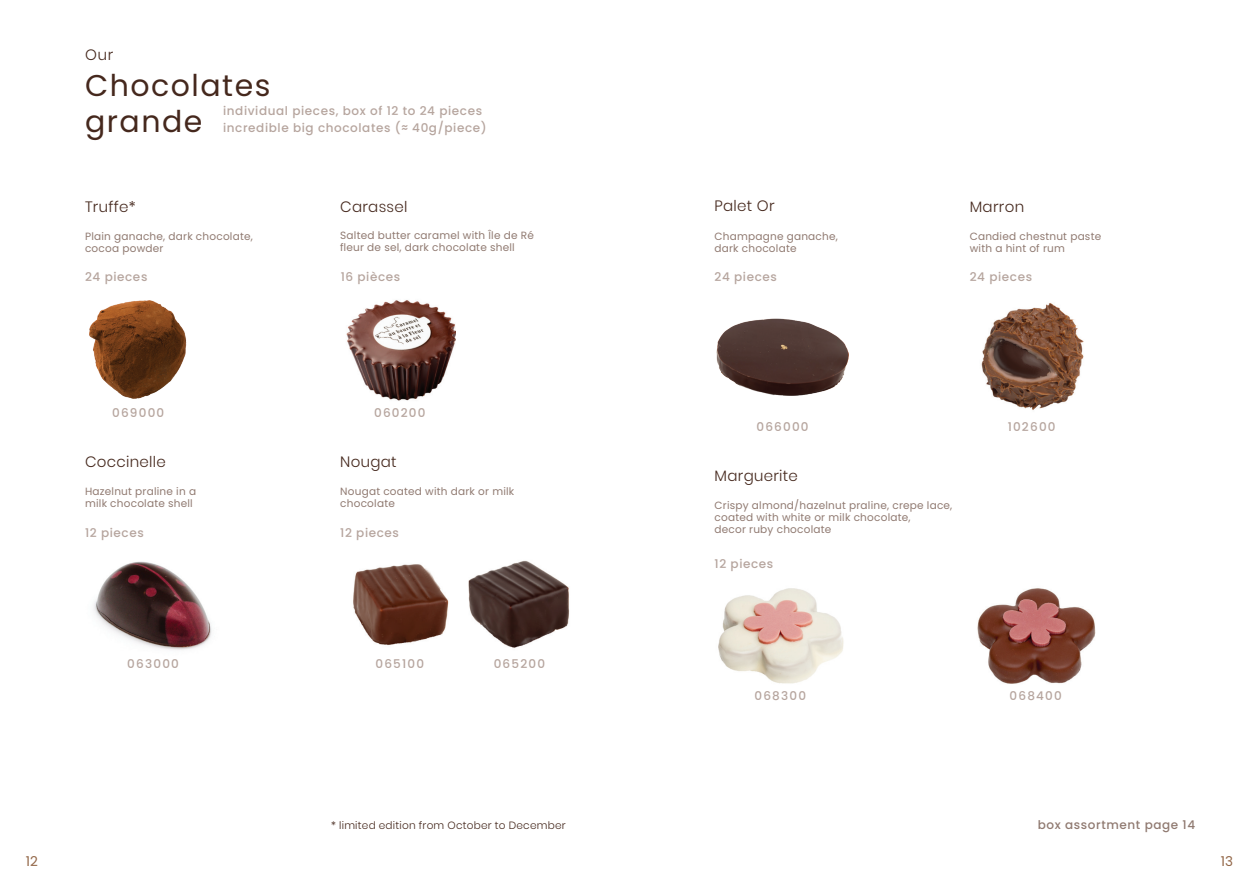
<style>
.page{position:relative;width:1259px;height:893px;background:#fff}
.page>*{position:absolute;margin:0;border:0;box-sizing:border-box;transform-origin:0 0}
.t1{font:30px/36px "Poppins";letter-spacing:.05em;color:#45281d}
.t2{font:300 15px "Poppins";letter-spacing:.02em;color:#45281d}
.t3{font:13.5px "Poppins";color:#926647}
.t4{font:500 12px "Poppins";letter-spacing:.05em;color:#b6a59e}
.t5{font:500 12px "Poppins";letter-spacing:.05em;color:#907a71}
.t6{font:10.5px/12px "Poppins";letter-spacing:.02em;color:#907a71}
.t7{font:300 10.5px "Poppins";letter-spacing:.02em;color:#45281d}
</style>
<div class="page">
<img style="left:89px;top:300px;width:98px;height:98px">
<img style="left:346px;top:300px;width:109px;height:101px">
<img style="left:94px;top:561px;width:118px;height:89px">
<img style="left:353px;top:560px;width:217px;height:88px">
<img style="left:716px;top:319px;width:132px;height:76px">
<img style="left:718px;top:588px;width:126px;height:96px">
<img style="left:977px;top:588px;width:119px;height:96px">
<img style="left:981px;top:303px;width:103px;height:107px">
<p class="t2" style="left:85px;top:46px;width:30px">Our</p>
<p class="t1" style="left:85px;top:68px;width:187px">Chocolates grande</p>
<p class="t4" style="left:223px;top:104px;width:260px">individual pieces, box of 12 to 24 pieces</p>
<p class="t4" style="left:223px;top:121px;width:265px">incredible big chocolates (≈ 40g/piece)</p>
<p class="t2" style="left:85px;top:198px;width:52px">Truffe*</p>
<p class="t6" style="left:85px;top:230px;width:169px">Plain ganache, dark chocolate, cocoa powder</p>
<p class="t2" style="left:340px;top:198px;width:69px">Carassel</p>
<p class="t6" style="left:340px;top:230px;width:195px">Salted butter caramel with Île de Ré fleur de sel, dark chocolate shell</p>
<p class="t4" style="left:85px;top:270px;width:64px">24 pieces</p>
<p class="t4" style="left:341px;top:270px;width:61px">16 pièces</p>
<p class="t4" style="left:112px;top:406px;width:54px">069000</p>
<p class="t4" style="left:374px;top:406px;width:53px">060200</p>
<p class="t2" style="left:85px;top:453px;width:82px">Coccinelle</p>
<p class="t6" style="left:85px;top:485px;width:113px">Hazelnut praline in a milk chocolate shell</p>
<p class="t2" style="left:340px;top:453px;width:58px">Nougat</p>
<p class="t6" style="left:340px;top:485px;width:176px">Nougat coated with dark or milk chocolate</p>
<p class="t4" style="left:85px;top:525px;width:60px">12 pieces</p>
<p class="t4" style="left:340px;top:525px;width:60px">12 pieces</p>
<p class="t4" style="left:127px;top:657px;width:53px">063000</p>
<p class="t4" style="left:375px;top:657px;width:50px">065100</p>
<p class="t4" style="left:494px;top:657px;width:53px">065200</p>
<p class="t7" style="left:331px;top:819px;width:236px">* limited edition from October to December</p>
<p class="t2" style="left:714px;top:197px;width:62px">Palet Or</p>
<p class="t6" style="left:714px;top:230px;width:125px">Champagne ganache, dark chocolate</p>
<p class="t4" style="left:714px;top:270px;width:64px">24 pieces</p>
<p class="t4" style="left:969px;top:270px;width:64px">24 pieces</p>
<p class="t2" style="left:969px;top:198px;width:56px">Marron</p>
<p class="t6" style="left:969px;top:230px;width:133px">Candied chestnut paste with a hint of rum</p>
<p class="t4" style="left:756px;top:420px;width:54px">066000</p>
<p class="t2" style="left:714px;top:467px;width:85px">Marguerite</p>
<p class="t6" style="left:714px;top:500px;width:239px">Crispy almond/hazelnut praline, crepe lace, coated with white or milk chocolate,<br>decor ruby chocolate</p>
<p class="t4" style="left:714px;top:557px;width:60px">12 pieces</p>
<p class="t4" style="left:1007px;top:420px;width:49px">102600</p>
<p class="t4" style="left:754px;top:689px;width:53px">068300</p>
<p class="t4" style="left:1009px;top:689px;width:54px">068400</p>
<p class="t5" style="left:1037px;top:818px;width:159px">box assortment page 14</p>
<p class="t3" style="left:26px;top:853px;width:14px">12</p>
<p class="t3" style="left:1221px;top:853px;width:14px">13</p>
</div>
